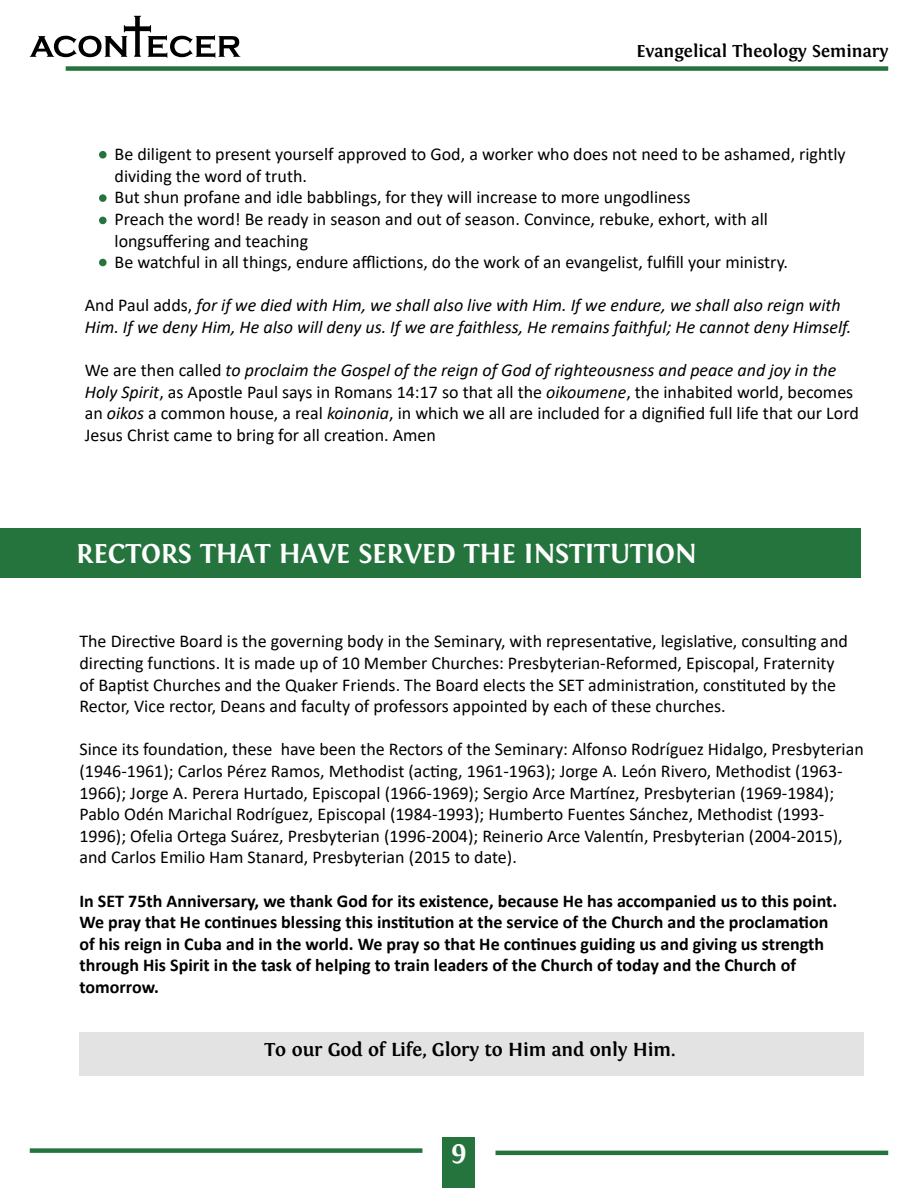
<style>
.page{position:relative;width:918px;height:1188px;background:#fff}
.page>*{position:absolute;margin:0;border:0;box-sizing:border-box;transform-origin:0 0}
.t1{font:700 28.5px "Fontin";letter-spacing:-.01em;color:#fff}
.t2{font:700 19.5px "Fontin";letter-spacing:-.01em;color:#000}
.t3{font:18px/21.6px "Calibri";color:#000}
.t4{font:700 18px/21.6px "Calibri";color:#000}
.t5{font:italic 18px/21.6px "Calibri";color:#000}
.t6{font:700 18px "Fontin";color:#000}
.s1{font-style:normal}
.s2{font-style:italic}
</style>
<div class="page">
<div style="left:66px;top:66px;width:822px;height:5px;background:#25743e"></div>
<div style="left:443px;top:1138px;width:32px;height:50px;background:#25743e"></div>
<svg style="left:30px;top:16px;width:210px;height:42px"></svg>
<hr style="left:496px;top:1151px;width:392px;height:4px;background:#25743e">
<div style="left:30px;top:1148px;width:392px;height:5px;background:#25743e"></div>
<div style="left:99px;top:151px;width:8px;height:8px;background:#25743e;border-radius:50%"></div>
<div style="left:99px;top:194px;width:8px;height:8px;background:#25743e;border-radius:50%"></div>
<div style="left:99px;top:259px;width:8px;height:7px;background:#25743e;border-radius:50%"></div>
<div style="left:0;top:528px;width:861px;height:50px;background:#25743e"></div>
<div style="left:99px;top:217px;width:8px;height:7px;background:#25743e;border-radius:50%"></div>
<div style="left:79px;top:1032px;width:785px;height:43px;background:#e3e3e3"></div>
<p class="t6" style="left:636px;top:41px;width:253px">Evangelical Theology Seminary</p>
<p class="t3" style="left:115px;top:143px;width:733px">Be diligent to present yourself approved to God, a worker who does not need to be ashamed, rightly dividing the word of truth.<br>But shun profane and idle babblings, for they will increase to more ungodliness<br>Preach the word! Be ready in season and out of season. Convince, rebuke, exhort, with all longsuffering and teaching<br>Be watchful in all things, endure afflictions, do the work of an evangelist, fulfill your ministry.</p>
<p class="t5" style="left:85px;top:294px;width:768px"><span class="s1">And Paul adds,</span> for if we died with Him, we shall also live with Him. If we endure, we shall also reign with<br>Him. If we deny Him, He also will deny us. If we are faithless, He remains faithful; He cannot deny Himself.</p>
<p class="t3" style="left:85px;top:359px;width:776px">We are then called <span class="s2">to proclaim the Gospel of the reign of God of righteousness and peace and joy in the Holy Spirit</span>, as Apostle Paul says in Romans 14:17 so that all the <span class="s2">oikoumene</span>, the inhabited world, becomes an <span class="s2">oikos</span> a common house, a real <span class="s2">koinonia</span>, in which we all are included for a dignified full life that our Lord Jesus Christ came to bring for all creation. Amen</p>
<h1 class="t1" style="left:76px;top:537px;width:622px">RECTORS THAT HAVE SERVED THE INSTITUTION</h1>
<p class="t3" style="left:79px;top:630px;width:770px">The Directive Board is the governing body in the Seminary, with representative, legislative, consulting and directing functions. It is made up of 10 Member Churches: Presbyterian-Reformed, Episcopal, Fraternity of Baptist Churches and the Quaker Friends. The Board elects the SET administration, constituted by the Rector, Vice rector, Deans and faculty of professors appointed by each of these churches.</p>
<p class="t3" style="left:79px;top:738px;width:786px">Since its foundation, these have been the Rectors of the Seminary: Alfonso Rodríguez Hidalgo, Presbyterian (1946-1961); Carlos Pérez Ramos, Methodist (acting, 1961-1963); Jorge A. León Rivero, Methodist (1963- 1966); Jorge A. Perera Hurtado, Episcopal (1966-1969); Sergio Arce Martínez, Presbyterian (1969-1984); Pablo Odén Marichal Rodríguez, Episcopal (1984-1993); Humberto Fuentes Sánchez, Methodist (1993- 1996); Ofelia Ortega Suárez, Presbyterian (1996-2004); Reinerio Arce Valentín, Presbyterian (2004-2015), and Carlos Emilio Ham Stanard, Presbyterian (2015 to date).</p>
<p class="t4" style="left:79px;top:889px;width:759px">In SET 75th Anniversary, we thank God for its existence, because He has accompanied us to this point.<br>We pray that He continues blessing this institution at the service of the Church and the proclamation of his reign in Cuba and in the world. We pray so that He continues guiding us and giving us strength through His Spirit in the task of helping to train leaders of the Church of today and the Church of tomorrow.</p>
<p class="t2" style="left:265px;top:1039px;width:413px">To our God of Life, Glory to Him and only Him.</p>
<h1 class="t1" style="left:451px;top:1135px;width:18px">9</h1>
</div>
